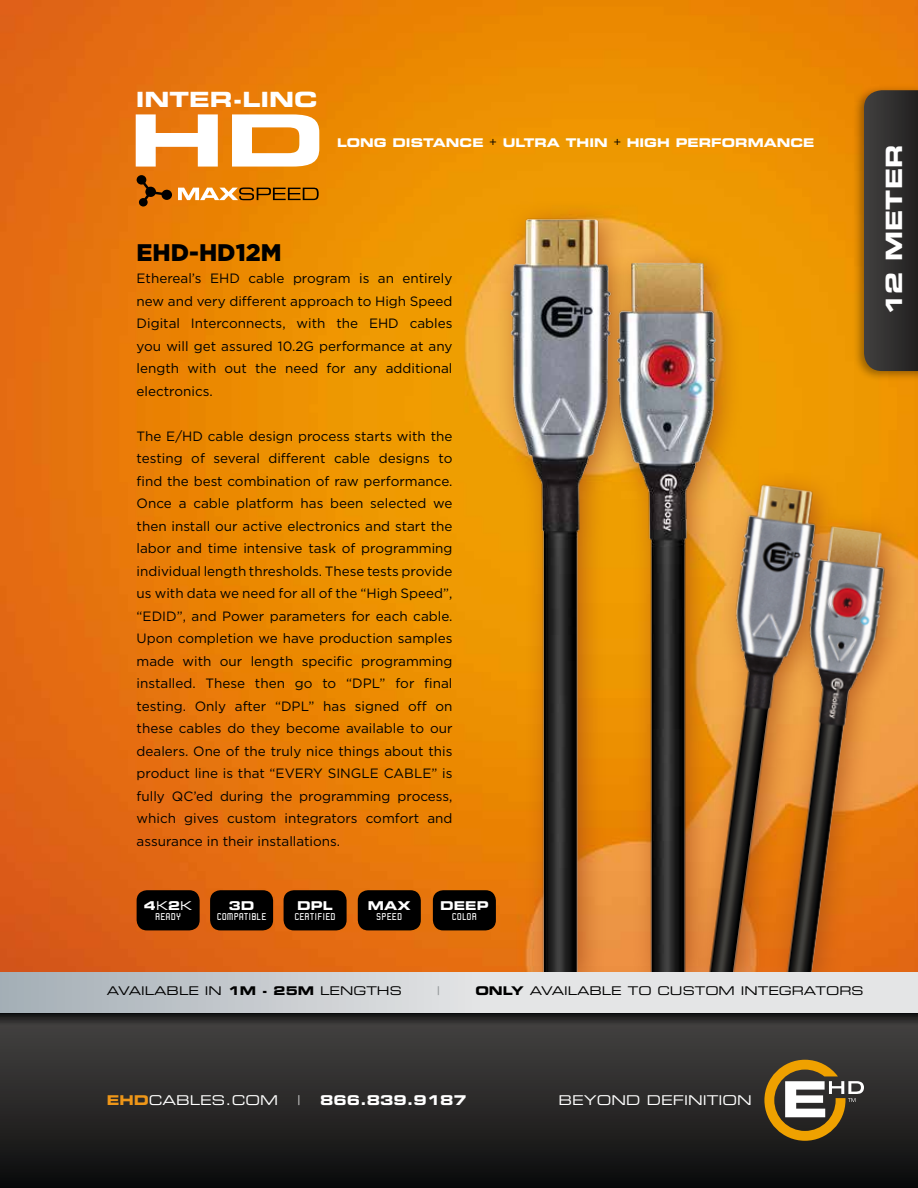
<style>
.page{position:relative;width:918px;height:1188px;background:#fff}
.page>*{position:absolute;margin:0;border:0;box-sizing:border-box;transform-origin:0 0}
.t1{font:72px "Eurostile Bold Extended Two";color:#fff;scale:1.25 1}
.t2{font:900 24px "Gotham";color:#000}
.t3{font:22.5px "Eurostile Bold Extended Two";color:#fff}
.t4{font:21px "Eurostile Bold Extended Two";color:#fff;scale:1.05 1}
.t5{font:13.5px/22.5px "Gotham";color:#000;text-align:justify}
.t6{font:13.5px "Eurostile Extended Two";color:#fff}
.t7{font:13.5px "Eurostile Bold Extended Two";color:#fff}
.t8{font:13.5px "Eurostile Extended Two";color:#bbb}
.t9{font:12.15px "Eurostile Bold Extended Two";letter-spacing:.01em;color:#fff}
.t10{font:12px "Eurostile Extended Two";color:#000}
.t11{font:12px "Eurostile Bold Extended Two";color:#fff}
.t12{font:12px "Eurostile Extended Two";color:#919598}
.t13{font:10.35px "Linotype Kaliber";letter-spacing:.01em;color:#fff}
.s1{font-family:"Eurostile Extended Two";color:#000}
.s2{font-family:"Eurostile Extended Two"}
.s3{font-family:"Eurostile Bold Extended Two"}
.s4{font-family:"Eurostile Bold Extended Two";color:#ee9618}
</style>
<div class="page">
<img style="left:0;top:0;width:918px;height:972px">
<svg style="left:0;top:1012px;width:918px;height:176px;background:#282727"></svg>
<div style="left:853px;top:85px;width:65px;height:297px;background:#000001;opacity:.35"></div>
<svg style="left:864px;top:90px;width:54px;height:281px;background:#33312f"></svg>
<svg style="left:178px;top:187px;width:141px;height:13px"></svg>
<svg style="left:137px;top:175px;width:35px;height:32px"></svg>
<div style="left:137px;top:890px;width:63px;height:40px;background:#000;border-radius:10px"></div>
<div style="left:210px;top:890px;width:63px;height:40px;background:#000;border-radius:10px"></div>
<div style="left:284px;top:890px;width:63px;height:40px;background:#000;border-radius:10px"></div>
<div style="left:358px;top:890px;width:63px;height:40px;background:#000;border-radius:10px"></div>
<div style="left:433px;top:890px;width:63px;height:40px;background:#000;border-radius:10px"></div>
<svg style="left:764px;top:1060px;width:100px;height:81px;background:#7c6840"></svg>
<div style="left:493px;top:200px;width:145px;height:802px;background:#aa4e19;opacity:.75"></div>
<img style="left:509px;top:194px;width:111px;height:778px">
<img style="left:743px;top:472px;width:86px;height:500px">
<div style="left:600px;top:244px;width:143px;height:758px;background:#aa4e19;opacity:.75"></div>
<img style="left:614px;top:236px;width:105px;height:736px">
<div style="left:770px;top:509px;width:143px;height:492px;background:#aa4e19;opacity:.75"></div>
<img style="left:757px;top:507px;width:139px;height:465px">
<svg style="left:0;top:972px;width:918px;height:40px;background:#d2d6d8"></svg>
<h3 class="t4" style="left:136px;top:84px;width:175px">INTER-LINC</h3>
<h1 class="t1" style="left:129px;top:90px;width:158px">HD</h1>
<p class="t11" style="left:337px;top:134px;width:479px">LONG DISTANCE <span class="s1">+</span> ULTRA THIN <span class="s1">+</span> HIGH PERFORMANCE</p>
<h2 class="t2" style="left:137px;top:238px;width:146px">EHD-HD12M</h2>
<p class="t5" style="left:137px;top:267px;width:317px">Ethereal’s EHD cable program is an entirely new and very different approach to High Speed Digital Interconnects, with the EHD cables you will get assured 10.2G performance at any length with out the need for any additional electronics.</p>
<p class="t5" style="left:137px;top:425px;width:317px">The E/HD cable design process starts with the testing of several different cable designs to find the best combination of raw performance.<br>Once a cable platform has been selected we then install our active electronics and start the labor and time intensive task of programming individual length thresholds. These tests provide us with data we need for all of the “High Speed”, “EDID”, and Power parameters for each cable.<br>Upon completion we have production samples made with our length specific programming installed. These then go to “DPL” for final testing. Only after “DPL” has signed off on these cables do they become available to our dealers. One of the truly nice things about this product line is that “EVERY SINGLE CABLE” is fully QC’ed during the programming process, which gives custom integrators comfort and assurance in their installations.</p>
<p class="t9" style="left:144px;top:897px;width:50px">4<span class="s2">K</span>2<span class="s2">K</span></p>
<p class="t13" style="left:155px;top:911px;width:27px">READY</p>
<p class="t9" style="left:229px;top:897px;width:27px">3D</p>
<p class="t13" style="left:217px;top:911px;width:51px">COMPATIBLE</p>
<p class="t9" style="left:297px;top:897px;width:37px">DPL</p>
<p class="t13" style="left:294px;top:911px;width:43px">CERTIFIED</p>
<p class="t9" style="left:368px;top:897px;width:44px">MAX</p>
<p class="t13" style="left:376px;top:911px;width:27px">SPEED</p>
<p class="t9" style="left:440px;top:897px;width:50px">DEEP</p>
<p class="t13" style="left:452px;top:911px;width:27px">COLOR</p>
<h3 class="t3" style="left:878px;top:316px;width:173px;rotate:-90deg">12 METER</h3>
<p class="t10" style="left:107px;top:983px;width:296px">AVAILABLE IN <span class="s3">1M - 25M</span> LENGTHS</p>
<p class="t12" style="left:437px;top:983px;width:4px">|</p>
<p class="t10" style="left:475px;top:983px;width:390px"><span class="s3">ONLY</span> AVAILABLE TO CUSTOM INTEGRATORS</p>
<p class="t6" style="left:107px;top:1091px;width:173px"><span class="s4">EHD</span>CABLES.COM</p>
<p class="t8" style="left:298px;top:1091px;width:4px">|</p>
<p class="t7" style="left:320px;top:1090px;width:148px">866.839.9187</p>
<p class="t6" style="left:558px;top:1091px;width:195px">BEYOND DEFINITION</p>
</div>
